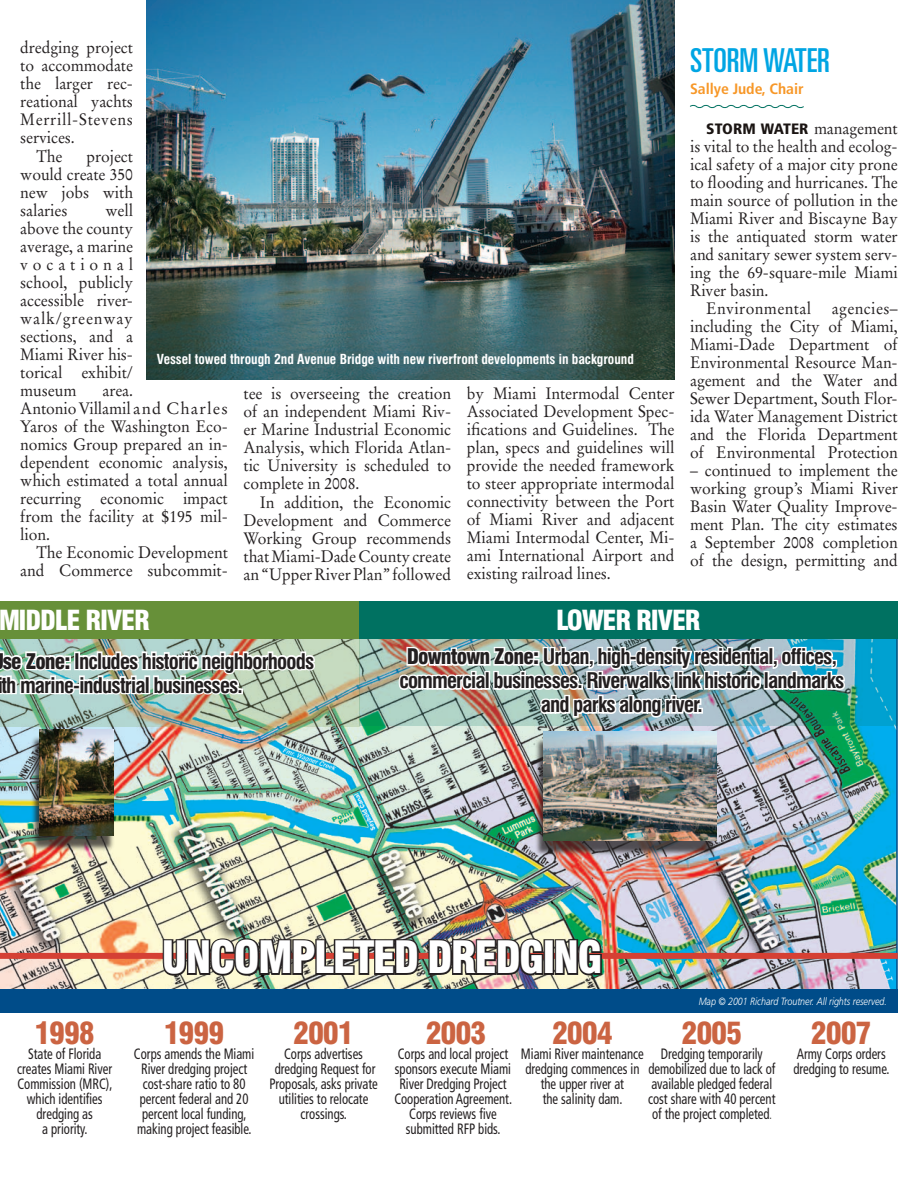
<style>
.page{position:relative;width:918px;height:1188px;background:#fff}
.page>*{position:absolute;margin:0;border:0;box-sizing:border-box;transform-origin:0 0}
.t1{font:900 condensed 43.5px "Swiss 721 BT";letter-spacing:-.04em;color:#fff}
.t2{font:ultra-condensed 33px "Univers";color:#00a5e3}
.t3{font:900 condensed 30px "Swiss 721 BT";letter-spacing:-.04em;color:#cb6442}
.t4{font:900 condensed 27px "Swiss 721 BT";letter-spacing:-.04em;color:#fff}
.t5{font:700 condensed 21px/24px "Swiss 721 BT";letter-spacing:-.04em;color:#231f20;text-align:center}
.t6{font:16.5px/18px "Stempel Garamond";letter-spacing:-.005em;color:#231f20;text-align:justify;scale:.95 1}
.t7{font:16.5px "Stempel Garamond";letter-spacing:.045em;color:#231f20;scale:.95 1}
.t8{font:16.5px "Stempel Garamond";letter-spacing:.025em;color:#231f20;scale:.95 1}
.t9{font:condensed 15px/15px "Frutiger";color:#231f20;text-align:center;scale:.85 1}
.t10{font:900 condensed 15px "Frutiger";color:#1b1513;scale:1.05 1}
.t11{font:700 condensed 15px "Frutiger";letter-spacing:-.005em;color:#f79727;scale:1.05 1}
.t12{font:700 condensed 13.5px "Swiss 721 BT";color:#fff}
.t13{font:italic 300 10.5px "Frutiger";color:#fff;scale:.85 1}
.s1{font-family:"Stempel Garamond";font-weight:400;font-stretch:normal;font-size:16.5px;color:#231f20}
.s2{font-weight:900}
.s3{font-weight:300;font-size:13.5px}
</style>
<div class="page">
<img style="left:0;top:639px;width:898px;height:350px">
<div style="left:0;top:989px;width:898px;height:23px;background:#004c89"></div>
<div style="left:0;top:953px;width:898px;height:6px;background:#d54034"></div>
<svg style="left:161px;top:914px;width:260px;height:72px;background:#a29b87"></svg>
<img style="left:427px;top:937px;width:118px;height:40px">
<div style="left:544px;top:939px;width:10px;height:36px;border:3px solid #231f20"></div>
<img style="left:553px;top:922px;width:50px;height:64px">
<div style="left:0;top:602px;width:359px;height:37px;background:#679039"></div>
<div style="left:359px;top:602px;width:539px;height:37px;background:#007161"></div>
<svg style="left:690px;top:104px;width:114px;height:5px"></svg>
<div style="left:534px;top:736px;width:184px;height:122px;background:#231f20;opacity:.75"></div>
<img style="left:544px;top:837px;width:172px;height:4px">
<div style="left:29px;top:734px;width:86px;height:119px;background:#231f20;opacity:.75"></div>
<img style="left:40px;top:730px;width:74px;height:106px">
<img style="left:360px;top:639px;width:538px;height:86px">
<img style="left:397px;top:639px;width:449px;height:198px">
<img style="left:0;top:639px;width:359px;height:88px">
<img style="left:0;top:650px;width:316px;height:60px">
<img style="left:147px;top:0;width:528px;height:380px">
<p class="t6" style="left:20px;top:39px;width:120px">dredging project</p>
<p class="t6" style="left:20px;top:57px;width:120px">to accommodate</p>
<p class="t6" style="left:20px;top:75px;width:120px">the larger rec-</p>
<p class="t6" style="left:20px;top:93px;width:120px">reational yachts</p>
<p class="t7" style="left:20px;top:110px;width:120px">Merrill-Stevens</p>
<p class="t6" style="left:20px;top:129px;width:59px">services.</p>
<p class="t6" style="left:36px;top:147px;width:29px">The</p>
<p class="t6" style="left:20px;top:147px;width:120px;text-indent:66px">project would create 350 new jobs with salaries</p>
<p class="t6" style="left:20px;top:201px;width:120px;text-indent:85px">well above the county average, a marine vocational school, publicly accessible river&shy;walk/greenway sections, and a Miami River his&shy;torical exhibit/ museum</p>
<p class="t12" style="left:157px;top:351px;width:479px">Vessel towed through 2nd Avenue Bridge with new riverfront developments in background</p>
<p class="t6" style="left:244px;top:385px;width:220px">tee is overseeing the creation of an independent Miami Riv&shy;er Marine Industrial Economic Analysis, which Florida Atlan&shy;tic University is scheduled to complete in 2008.</p>
<p class="t6" style="left:244px;top:493px;width:220px;text-indent:16px">In addition, the Economic Development and Commerce Working Group recommends that Miami-Dade County create an “Upper River Plan” followed</p>
<p class="t6" style="left:467px;top:385px;width:220px">by Miami Intermodal Center Associated Development Spec&shy;ifications and Guidelines. The plan, specs and guidelines will provide the needed framework to steer appropriate intermodal connectivity between the Port of Miami River and adjacent Miami Intermodal Center, Mi&shy;ami International Airport and existing railroad lines.</p>
<p class="t6" style="left:20px;top:381px;width:220px;text-align:left;text-indent:82px">area.<br>Antonio Villamil and Charles<br>Yaros of the Washington Eco&shy;nomics Group prepared an in&shy;dependent economic analysis, which estimated a total annual recurring economic impact from the facility at $195 mil&shy;lion.</p>
<p class="t6" style="left:20px;top:544px;width:220px;text-align:right">The Economic Development and Commerce subcommit-</p>
<h2 class="t2" style="left:690px;top:41px;width:141px">STORM WATER</h2>
<p class="t11" style="left:690px;top:80px;width:110px">Sallye Jude, Chair</p>
<p class="t10" style="left:706px;top:120px;width:184px">STORM WATER <span class="s1">management</span></p>
<p class="t6" style="left:690px;top:137px;width:220px">is vital to the health and ecolog-</p>
<p class="t6" style="left:690px;top:155px;width:220px">ical safety of a major city prone</p>
<p class="t6" style="left:690px;top:173px;width:220px">to flooding and hurricanes. The</p>
<p class="t6" style="left:690px;top:191px;width:220px">main source of pollution in the</p>
<p class="t6" style="left:690px;top:209px;width:220px">Miami River and Biscayne Bay</p>
<p class="t6" style="left:690px;top:227px;width:220px">is the antiquated storm water</p>
<p class="t6" style="left:690px;top:245px;width:220px">and sanitary sewer system serv-</p>
<p class="t6" style="left:690px;top:263px;width:220px">ing the 69-square-mile Miami</p>
<p class="t6" style="left:690px;top:281px;width:84px">River basin.</p>
<p class="t8" style="left:706px;top:299px;width:112px">Environmental</p>
<p class="t6" style="left:690px;top:300px;width:220px;text-indent:142px">agencies– including the City of Miami, Miami-Dade Department of Environmental Resource Man&shy;agement and the Water and Sewer Department, South Flor&shy;ida Water Management District and the Florida Department of Environmental Protection</p>
<p class="t6" style="left:690px;top:462px;width:220px">– continued to implement the working group’s Miami River Basin Water Quality Improve&shy;ment Plan. The city estimates a September 2008 completion of the design, permitting and</p>
<h3 class="t4" style="left:-2px;top:604px;width:153px">MIDDLE RIVER</h3>
<h3 class="t4" style="left:556px;top:604px;width:146px">LOWER RIVER</h3>
<p class="t5" style="left:1px;top:649px;width:314px;text-align:left"><span class="s2">se Zone:</span> Includes historic neighborhoods th marine-industrial businesses.</p>
<p class="t5" style="left:399px;top:645px;width:446px"><span class="s2">Downtown Zone:</span> Urban, high-density residential, offices, commercial businesses. Riverwalks link historic landmarks and parks along river.</p>
<h3 class="t3" style="left:34px;top:1016px;width:62px">1998</h3>
<p class="t9" style="left:17px;top:1047px;width:114px">State of Florida creates Miami River<br>Commission (MRC), which identifies dredging as<br>a priority.</p>
<h1 class="t1" style="left:162px;top:932px;width:443px">UNCOMPLETED DREDGING</h1>
<p class="t13" style="left:699px;top:996px;width:223px">Map © 2001 Richard Troutner. All rights reserved.</p>
<h3 class="t3" style="left:164px;top:1016px;width:62px">1999</h3>
<p class="t9" style="left:134px;top:1047px;width:143px">Corps amends the Miami<br>River dredging project cost-share ratio to 80 percent federal and 20 percent local funding, making project feasible.</p>
<h3 class="t3" style="left:293px;top:1016px;width:62px">2001</h3>
<p class="t9" style="left:269px;top:1047px;width:129px">Corps advertises dredging Request for<br>Proposals, asks private utilities to relocate crossings.</p>
<h3 class="t3" style="left:426px;top:1016px;width:62px">2003</h3>
<p class="t9" style="left:394px;top:1047px;width:140px">Corps and local project sponsors execute Miami<br>River Dredging Project<br>Cooperation Agreement.<br>Corps reviews five submitted RFP bids.</p>
<h3 class="t3" style="left:552px;top:1016px;width:62px">2004</h3>
<p class="t9" style="left:521px;top:1047px;width:146px">Miami River maintenance dredging commences in the upper river at<br>the salinity dam.</p>
<h3 class="t3" style="left:681px;top:1016px;width:62px">2005</h3>
<p class="t9" style="left:648px;top:1047px;width:151px">Dredging temporarily demobilized due to lack of available pledged federal cost share with 40 percent of the project completed<span class="s3">.</span></p>
<h3 class="t3" style="left:811px;top:1016px;width:62px">2007</h3>
<p class="t9" style="left:793px;top:1047px;width:115px;text-align:left">Army Corps orders dredging to resume.</p>
</div>
